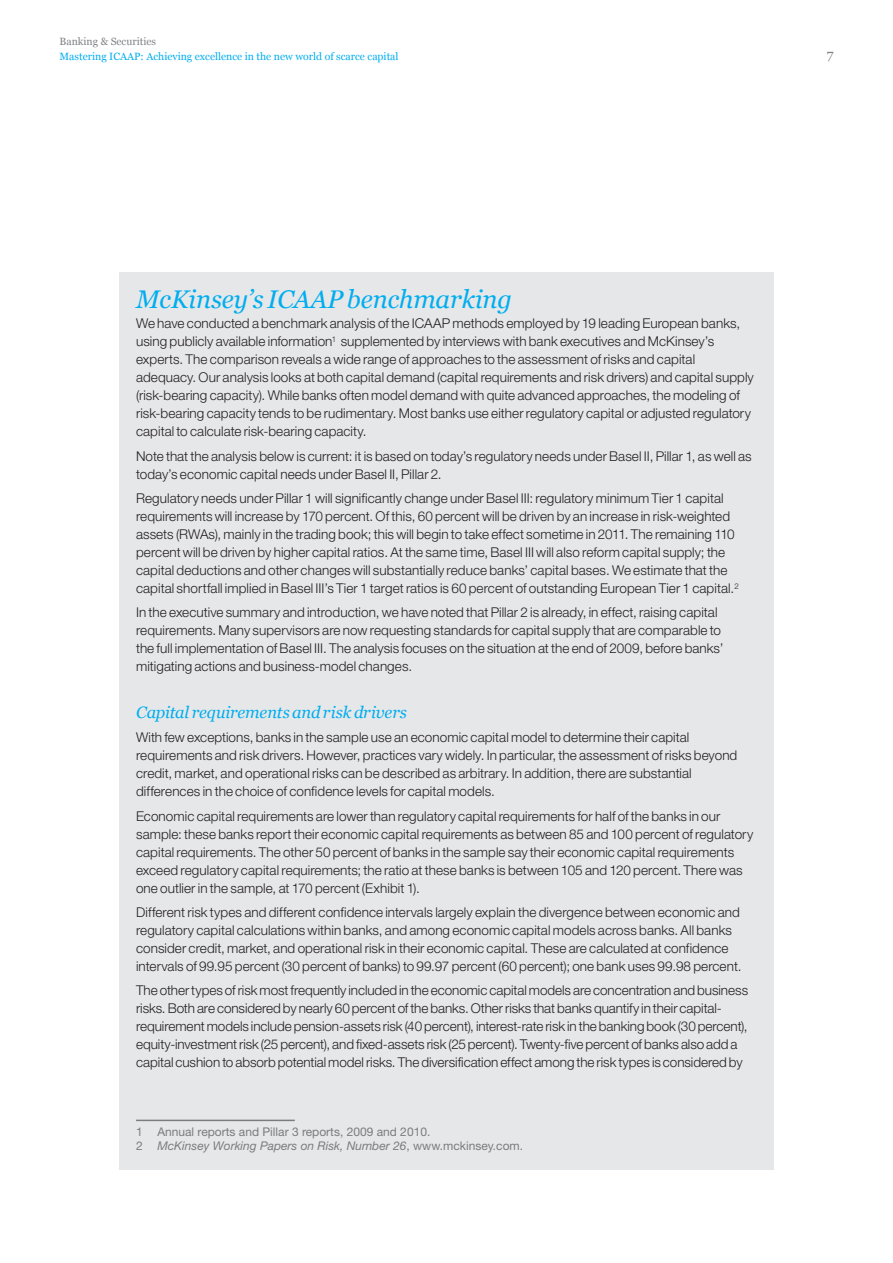
<style>
.page{position:relative;width:893px;height:1263px;background:#fff}
.page>*{position:absolute;margin:0;border:0;box-sizing:border-box;transform-origin:0 0}
.Pullout_box_Header{font:italic 25.5px "Georgia";letter-spacing:-.005em;color:#00aeef}
.pullout_box_text{font:italic 16.5px "Georgia";letter-spacing:-.01em;color:#00aeef}
.pullout_box_text-2{font:300 13.5px/18px "Helvetica Neue LT Std";letter-spacing:.005em;color:#231f20}
.t1{font:13.5px "Georgia";color:#808285}
.footnotes_RWP{font:italic 12px "Helvetica Neue LT Std";color:#7a7c7f}
.footnotes_RWP-2{font:12px "Helvetica Neue LT Std";color:#7a7c7f}
.t2{font:10.5px "Georgia";color:#00aeef}
.t3{font:10.5px "Georgia";color:#808285}
.s1{font-style:normal}
</style>
<div class="page">
<div style="left:119px;top:272px;width:655px;height:895px;background:#e6e7e9"></div>
<div style="left:119px;top:1101px;width:655px;height:68px;background:#e6e7e9"></div>
<hr style="left:136px;top:1120px;width:159px;height:1px;background:#7a7c7f">
<p class="t3" style="left:60px;top:35px;width:98px">Banking &amp; Securities</p>
<p class="t2" style="left:60px;top:50px;width:341px">Mastering ICAAP: Achieving excellence in the new world of scarce capital</p>
<p class="t1" style="left:827px;top:47px;width:8px">7</p>
<p class="Pullout_box_Header" style="left:136px;top:285px;width:377px">McKinsey’s ICAAP benchmarking</p>
<p class="pullout_box_text-2" style="left:136px;top:314px;width:619px">We have conducted a benchmark analysis of the ICAAP methods employed by 19 leading European banks, using publicly available information<sup>1</sup> supplemented by interviews with bank executives and McKinsey’s experts. The comparison reveals a wide range of approaches to the assessment of risks and capital adequacy. Our analysis looks at both capital demand (capital requirements and risk drivers) and capital supply (risk-bearing capacity). While banks often model demand with quite advanced approaches, the modeling of risk-bearing capacity tends to be rudimentary. Most banks use either regulatory capital or adjusted regulatory capital to calculate risk-bearing capacity.</p>
<p class="pullout_box_text-2" style="left:136px;top:447px;width:617px">Note that the analysis below is current: it is based on today’s regulatory needs under Basel II, Pillar 1, as well as today’s economic capital needs under Basel II, Pillar 2.</p>
<p class="pullout_box_text-2" style="left:136px;top:489px;width:604px">Regulatory needs under Pillar 1 will significantly change under Basel III: regulatory minimum Tier 1 capital requirements will increase by 170 percent. Of this, 60 percent will be driven by an increase in risk-weighted assets (RWAs), mainly in the trading book; this will begin to take effect sometime in 2011. The remaining 110 percent will be driven by higher capital ratios. At the same time, Basel III will also reform capital supply; the capital deductions and other changes will substantially reduce banks’ capital bases. We estimate that the capital shortfall implied in Basel III’s Tier 1 target ratios is 60 percent of outstanding European Tier 1 capital.<sup>2</sup></p>
<p class="pullout_box_text-2" style="left:136px;top:603px;width:589px">In the executive summary and introduction, we have noted that Pillar 2 is already, in effect, raising capital requirements. Many supervisors are now requesting standards for capital supply that are comparable to the full implementation of Basel III. The analysis focuses on the situation at the end of 2009, before banks’ mitigating actions and business-model changes.</p>
<p class="pullout_box_text" style="left:136px;top:703px;width:272px">Capital requirements and risk drivers</p>
<p class="pullout_box_text-2" style="left:136px;top:728px;width:603px">With few exceptions, banks in the sample use an economic capital model to determine their capital requirements and risk drivers. However, practices vary widely. In particular, the assessment of risks beyond credit, market, and operational risks can be described as arbitrary. In addition, there are substantial differences in the choice of confidence levels for capital models.</p>
<p class="pullout_box_text-2" style="left:136px;top:806px;width:619px">Economic capital requirements are lower than regulatory capital requirements for half of the banks in our sample: these banks report their economic capital requirements as between 85 and 100 percent of regulatory capital requirements. The other 50 percent of banks in the sample say their economic capital requirements exceed regulatory capital requirements; the ratio at these banks is between 105 and 120 percent. There was one outlier in the sample, at 170 percent (Exhibit 1).</p>
<p class="pullout_box_text-2" style="left:136px;top:903px;width:607px">Different risk types and different confidence intervals largely explain the divergence between economic and regulatory capital calculations within banks, and among economic capital models across banks. All banks consider credit, market, and operational risk in their economic capital. These are calculated at confidence intervals of 99.95 percent (30 percent of banks) to 99.97 percent (60 percent); one bank uses 99.98 percent.</p>
<p class="pullout_box_text-2" style="left:136px;top:981px;width:614px">The other types of risk most frequently included in the economic capital models are concentration and business risks. Both are considered by nearly 60 percent of the banks. Other risks that banks quantify in their capital&shy;requirement models include pension-assets risk (40 percent), interest-rate risk in the banking book (30 percent), equity-investment risk (25 percent), and fixed-assets risk (25 percent). Twenty-five percent of banks also add a capital cushion to absorb potential model risks. The diversification effect among the risk types is considered by</p>
<p class="footnotes_RWP-2" style="left:136px;top:1124px;width:296px">1 Annual reports and Pillar 3 reports, 2009 and 2010.</p>
<p class="footnotes_RWP" style="left:136px;top:1138px;width:389px"><span class="s1">2</span> McKinsey Working Papers on Risk, Number 26<span class="s1">, www.mckinsey.com.</span></p>
</div>
